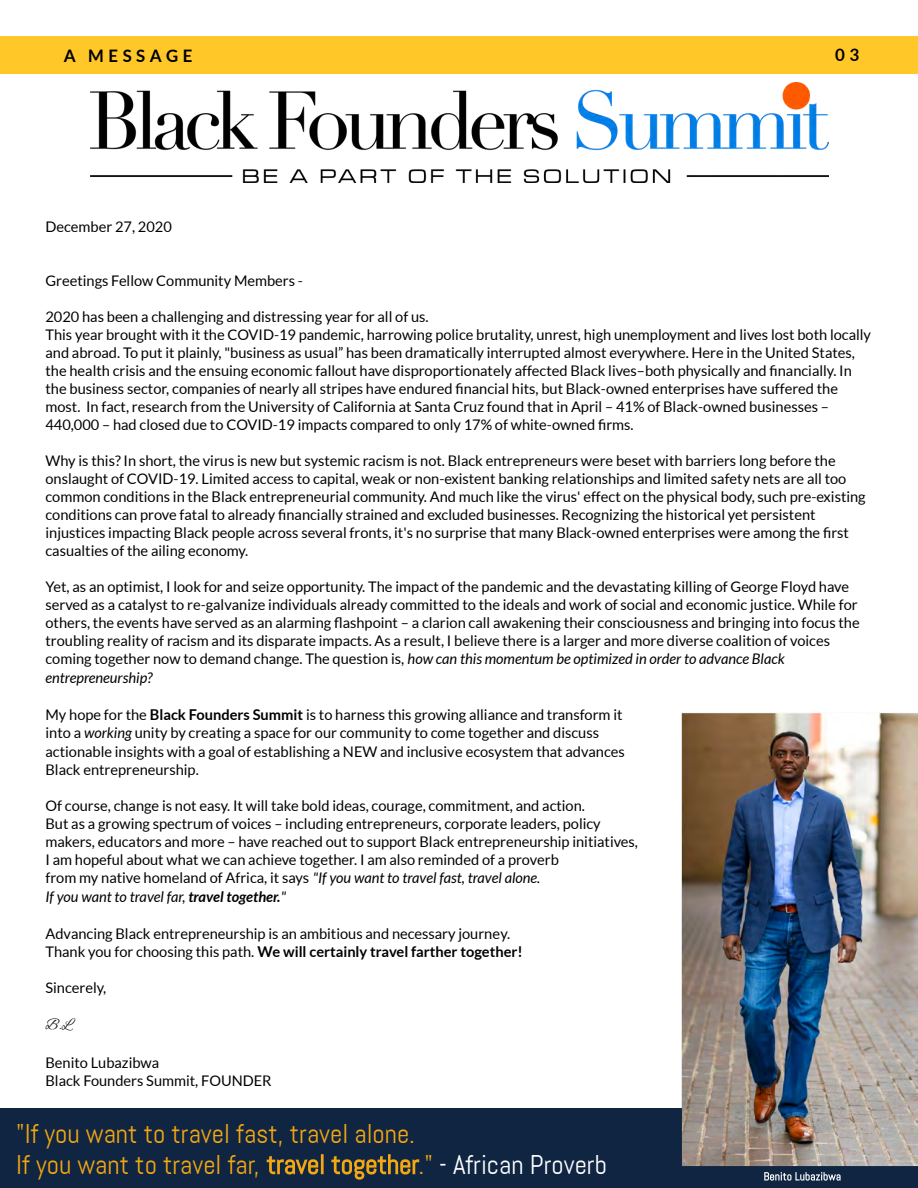
<style>
.page{position:relative;width:918px;height:1188px;background:#fff}
.page>*{position:absolute;margin:0;border:0;box-sizing:border-box;transform-origin:0 0}
.t1{font:27px/31.5px "Abel";color:#f3a712}
.t2{font:700 16.8px "Lato";letter-spacing:.27em;color:#000}
.t3{font:15.75px "Alex Brush";color:#000}
.t4{font:14.55px/18px "Lato";color:#000}
.s1{font-style:italic}
.s2{font-weight:700}
.s3{font-weight:700;font-style:italic}
.s4{color:rgb(0 0 0/0)}
.s5{color:#fff}
</style>
<div class="page">
<div style="left:0;top:37px;width:918px;height:37px;background:#ffc728"></div>
<div style="left:0;top:1108px;width:918px;height:80px;background:#102542"></div>
<svg style="left:267px;top:1154px;width:152px;height:26px"></svg>
<img style="left:91px;top:82px;width:738px;height:100px">
<img style="left:681px;top:713px;width:237px;height:454px">
<svg style="left:764px;top:1172px;width:77px;height:9px"></svg>
<p class="t2" style="left:64px;top:46px;width:130px">A MESSAGE</p>
<p class="t2" style="left:835px;top:46px;width:26px">0 3</p>
<p class="t4" style="left:46px;top:218px;width:128px">December 27, 2020</p>
<p class="t4" style="left:46px;top:272px;width:259px">Greetings Fellow Community Members -</p>
<p class="t4" style="left:46px;top:308px;width:827px">2020 has been a challenging and distressing year for all of us.<br>This year brought with it the COVID-19 pandemic, harrowing police brutality, unrest, high unemployment and lives lost both locally and abroad. To put it plainly, "business as usual” has been dramatically interrupted almost everywhere. Here in the United States, the health crisis and the ensuing economic fallout have disproportionately affected Black lives–both physically and financially. In the business sector, companies of nearly all stripes have endured financial hits, but Black-owned enterprises have suffered the most. In fact, research from the University of California at Santa Cruz found that in April – 41% of Black-owned businesses – 440,000 – had closed due to COVID-19 impacts compared to only 17% of white-owned firms.</p>
<p class="t4" style="left:46px;top:452px;width:822px">Why is this? In short, the virus is new but systemic racism is not. Black entrepreneurs were beset with barriers long before the onslaught of COVID-19. Limited access to capital, weak or non-existent banking relationships and limited safety nets are all too common conditions in the Black entrepreneurial community. And much like the virus' effect on the physical body, such pre-existing conditions can prove fatal to already financially strained and excluded businesses. Recognizing the historical yet persistent injustices impacting Black people across several fronts, it's no surprise that many Black-owned enterprises were among the first casualties of the ailing economy.</p>
<p class="t4" style="left:46px;top:577px;width:816px">Yet, as an optimist, I look for and seize opportunity. The impact of the pandemic and the devastating killing of George Floyd have served as a catalyst to re-galvanize individuals already committed to the ideals and work of social and economic justice. While for others, the events have served as an alarming flashpoint – a clarion call awakening their consciousness and bringing into focus the troubling reality of racism and its disparate impacts. As a result, I believe there is a larger and more diverse coalition of voices coming together now to demand change. The question is, <span class="s1">how can this momentum be optimized in order to advance Black entrepreneurship?</span></p>
<p class="t4" style="left:46px;top:706px;width:581px">My hope for the <span class="s2">Black Founders Summit</span> is to harness this growing alliance and transform it into a <span class="s1">working</span> unity by creating a space for our community to come together and discuss actionable insights with a goal of establishing a NEW and inclusive ecosystem that advances Black entrepreneurship.</p>
<p class="t4" style="left:46px;top:797px;width:594px">Of course, change is not easy. It will take bold ideas, courage, commitment, and action.<br>But as a growing spectrum of voices – including entrepreneurs, corporate leaders, policy makers, educators and more – have reached out to support Black entrepreneurship initiatives, I am hopeful about what we can achieve together. I am also reminded of a proverb<br>from my native homeland of Africa, it says <span class="s1">"If you want to travel fast, travel alone.<br>If you want to travel far,</span> <span class="s3">travel together.</span><span class="s1">"</span></p>
<p class="t4" style="left:46px;top:925px;width:479px">Advancing Black entrepreneurship is an ambitious and necessary journey.<br>Thank you for choosing this path. <span class="s2">We will certainly travel farther together!</span></p>
<p class="t4" style="left:46px;top:979px;width:62px">Sincerely,</p>
<p class="t3" style="left:46px;top:1016px;width:28px">B.L</p>
<p class="t4" style="left:46px;top:1053px;width:228px">Benito Lubazibwa<br>Black Founders Summit, FOUNDER</p>
<h1 class="t1" style="left:16px;top:1118px;width:592px">"If you want to travel fast, travel alone.<br>If you want to travel far, <span class="s4">travel together</span>." <span class="s5">- African Proverb</span></h1>
</div>
